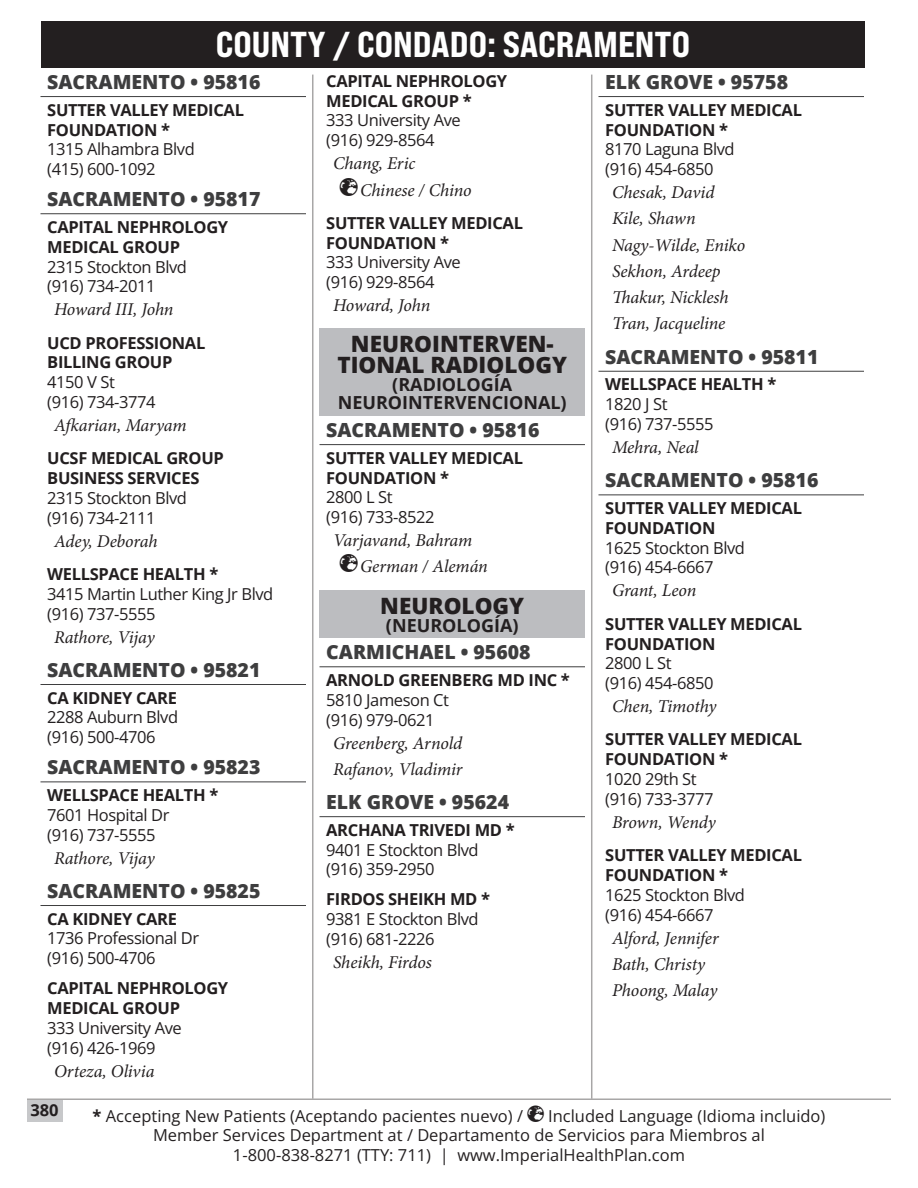
<style>
.page{position:relative;width:918px;height:1188px;background:#fff}
.page>*{position:absolute;margin:0;border:0;box-sizing:border-box;transform-origin:0 0}
.t1{font:36px "Bebas Neue Pro Exp Eb";color:#fff}
.Specialty{font:800 22.5px/21px "Open Sans";color:#231f20;text-align:center}
.City{font:800 19.5px "Open Sans";color:#3e3e3f}
.Pro{font:italic 18px "Minion Pro";letter-spacing:-.01em;color:#231f20}
.Spanish{font:700 18px/18px "Open Sans";color:#231f20;text-align:center}
.Language{font:italic 18px "Minion Pro";letter-spacing:-.005em;color:#231f20}
.Location{font:16.5px/19.8px "Open Sans";letter-spacing:-.025em;color:#231f20}
.Group{font:700 16.5px/19.8px "Open Sans";letter-spacing:-.02em;color:#231f20}
.Location-2{font:16.5px "Open Sans";color:#231f20}
.s1{font-family:"Web Hosting Hub Glyphs";font-style:normal}
.s2{font-weight:700}
</style>
<div class="page">
<div style="left:41px;top:21px;width:824px;height:46px;background:#231f20"></div>
<div style="left:27px;top:1100px;width:35px;height:21px;background:#c7c8ca"></div>
<hr style="left:27px;top:1098px;width:864px;height:2px;background:#231f20">
<hr style="left:312px;top:75px;width:2px;height:1023px;background:#231f20">
<hr style="left:591px;top:75px;width:1px;height:1023px;background:#231f20">
<hr style="left:40px;top:96px;width:266px;height:1px;background:#3e3e3f">
<hr style="left:40px;top:213px;width:266px;height:1px;background:#3e3e3f">
<hr style="left:40px;top:684px;width:266px;height:1px;background:#3e3e3f">
<hr style="left:40px;top:782px;width:266px;height:1px;background:#3e3e3f">
<hr style="left:40px;top:905px;width:266px;height:1px;background:#3e3e3f">
<div style="left:320px;top:329px;width:265px;height:52px;background:#bcbdc0"></div>
<div style="left:320px;top:371px;width:265px;height:44px;background:#bcbdc0"></div>
<hr style="left:320px;top:444px;width:265px;height:1px;background:#3e3e3f">
<div style="left:320px;top:590px;width:265px;height:32px;background:#bcbdc0"></div>
<div style="left:320px;top:611px;width:265px;height:27px;background:#bcbdc0"></div>
<hr style="left:320px;top:666px;width:265px;height:1px;background:#3e3e3f">
<hr style="left:320px;top:816px;width:265px;height:1px;background:#3e3e3f">
<hr style="left:598px;top:96px;width:266px;height:1px;background:#3e3e3f">
<hr style="left:598px;top:371px;width:266px;height:1px;background:#3e3e3f">
<hr style="left:598px;top:495px;width:266px;height:1px;background:#3e3e3f">
<h1 class="t1" style="left:216px;top:22px;width:476px">COUNTY / CONDADO: SACRAMENTO</h1>
<h4 class="City" style="left:47px;top:67px;width:215px">SACRAMENTO • 95816</h4>
<p class="Group" style="left:47px;top:99px;width:198px">SUTTER VALLEY MEDICAL<br>FOUNDATION *</p>
<p class="Location" style="left:47px;top:139px;width:149px">1315 Alhambra Blvd (415) 600-1092</p>
<h4 class="City" style="left:47px;top:184px;width:215px">SACRAMENTO • 95817</h4>
<p class="Group" style="left:47px;top:217px;width:183px">CAPITAL NEPHROLOGY<br>MEDICAL GROUP</p>
<p class="Location" style="left:47px;top:256px;width:141px">2315 Stockton Blvd (916) 734-2011</p>
<p class="Pro" style="left:54px;top:297px;width:121px">Howard III, John</p>
<p class="Group" style="left:47px;top:332px;width:160px">UCD PROFESSIONAL<br>BILLING GROUP</p>
<p class="Location" style="left:47px;top:372px;width:110px">4150 V St<br>(916) 734-3774</p>
<p class="Pro" style="left:54px;top:413px;width:134px">Afkarian, Maryam</p>
<p class="Group" style="left:47px;top:448px;width:178px">UCSF MEDICAL GROUP<br>BUSINESS SERVICES</p>
<p class="Location" style="left:47px;top:488px;width:141px">2315 Stockton Blvd (916) 734-2111</p>
<p class="Pro" style="left:54px;top:529px;width:105px">Adey, Deborah</p>
<p class="Group" style="left:47px;top:564px;width:173px">WELLSPACE HEALTH *</p>
<p class="Location" style="left:47px;top:584px;width:228px">3415 Martin Luther King Jr Blvd (916) 737-5555</p>
<p class="Pro" style="left:54px;top:625px;width:102px">Rathore, Vijay</p>
<h4 class="City" style="left:47px;top:655px;width:215px">SACRAMENTO • 95821</h4>
<p class="Group" style="left:47px;top:687px;width:131px">CA KIDNEY CARE</p>
<p class="Location" style="left:47px;top:707px;width:132px">2288 Auburn Blvd (916) 500-4706</p>
<h4 class="City" style="left:47px;top:753px;width:215px">SACRAMENTO • 95823</h4>
<p class="Group" style="left:47px;top:785px;width:173px">WELLSPACE HEALTH *</p>
<p class="Location" style="left:47px;top:805px;width:124px">7601 Hospital Dr (916) 737-5555</p>
<p class="Pro" style="left:54px;top:846px;width:102px">Rathore, Vijay</p>
<h4 class="City" style="left:47px;top:876px;width:215px">SACRAMENTO • 95825</h4>
<p class="Group" style="left:47px;top:908px;width:131px">CA KIDNEY CARE</p>
<p class="Location" style="left:47px;top:928px;width:153px">1736 Professional Dr (916) 500-4706</p>
<p class="Group" style="left:47px;top:978px;width:183px">CAPITAL NEPHROLOGY<br>MEDICAL GROUP</p>
<p class="Location" style="left:47px;top:1018px;width:136px">333 University Ave (916) 426-1969</p>
<p class="Pro" style="left:54px;top:1059px;width:102px">Orteza, Olivia</p>
<p class="Group" style="left:326px;top:71px;width:183px">CAPITAL NEPHROLOGY<br>MEDICAL GROUP *</p>
<p class="Location" style="left:326px;top:110px;width:136px">333 University Ave (916) 929-8564</p>
<p class="Pro" style="left:333px;top:151px;width:84px">Chang, Eric</p>
<p class="Language" style="left:340px;top:177px;width:134px"><span class="s1">Ì</span>Chinese / Chino</p>
<p class="Group" style="left:326px;top:213px;width:198px">SUTTER VALLEY MEDICAL<br>FOUNDATION *</p>
<p class="Location" style="left:326px;top:252px;width:136px">333 University Ave (916) 929-8564</p>
<p class="Pro" style="left:333px;top:293px;width:99px">Howard, John</p>
<h1 class="Specialty" style="left:337px;top:333px;width:231px">NEUROINTERVEN-<br>TIONAL RADIOLOGY</h1>
<p class="Spanish" style="left:338px;top:376px;width:230px">(RADIOLOGÍA<br>NEUROINTERVENCIONAL)</p>
<h4 class="City" style="left:326px;top:415px;width:215px">SACRAMENTO • 95816</h4>
<p class="Group" style="left:326px;top:447px;width:198px">SUTTER VALLEY MEDICAL<br>FOUNDATION *</p>
<p class="Location" style="left:326px;top:487px;width:110px">2800 L St<br>(916) 733-8522</p>
<p class="Pro" style="left:333px;top:528px;width:141px">Varjavand, Bahram</p>
<p class="Language" style="left:340px;top:554px;width:150px"><span class="s1">Ì</span>German / Alemán</p>
<h1 class="Specialty" style="left:380px;top:594px;width:145px">NEUROLOGY</h1>
<p class="Spanish" style="left:386px;top:616px;width:134px">(NEUROLOGÍA)</p>
<h4 class="City" style="left:326px;top:637px;width:206px">CARMICHAEL • 95608</h4>
<p class="Group" style="left:326px;top:670px;width:245px">ARNOLD GREENBERG MD INC *</p>
<p class="Location" style="left:326px;top:689px;width:124px">5810 Jameson Ct (916) 979-0621</p>
<p class="Pro" style="left:333px;top:731px;width:131px">Greenberg, Arnold</p>
<p class="Pro" style="left:333px;top:757px;width:131px">Rafanov, Vladimir</p>
<h4 class="City" style="left:326px;top:787px;width:184px">ELK GROVE • 95624</h4>
<p class="Group" style="left:326px;top:820px;width:190px">ARCHANA TRIVEDI MD *</p>
<p class="Location" style="left:326px;top:839px;width:154px">9401 E Stockton Blvd (916) 359-2950</p>
<p class="Group" style="left:326px;top:889px;width:165px">FIRDOS SHEIKH MD *</p>
<p class="Location" style="left:326px;top:909px;width:154px">9381 E Stockton Blvd (916) 681-2226</p>
<p class="Pro" style="left:333px;top:950px;width:100px">Sheikh, Firdos</p>
<h4 class="City" style="left:605px;top:67px;width:184px">ELK GROVE • 95758</h4>
<p class="Group" style="left:605px;top:99px;width:198px">SUTTER VALLEY MEDICAL<br>FOUNDATION *</p>
<p class="Location" style="left:605px;top:139px;width:131px">8170 Laguna Blvd (916) 454-6850</p>
<p class="Pro" style="left:612px;top:180px;width:104px">Chesak, David</p>
<p class="Pro" style="left:612px;top:206px;width:85px">Kile, Shawn</p>
<p class="Pro" style="left:612px;top:233px;width:135px">Nagy-Wilde, Eniko</p>
<p class="Pro" style="left:612px;top:259px;width:110px">Sekhon, Ardeep</p>
<p class="Pro" style="left:612px;top:285px;width:118px">Thakur, Nicklesh</p>
<p class="Pro" style="left:612px;top:311px;width:115px">Tran, Jacqueline</p>
<h4 class="City" style="left:605px;top:342px;width:215px">SACRAMENTO • 95811</h4>
<p class="Group" style="left:605px;top:374px;width:173px">WELLSPACE HEALTH *</p>
<p class="Location" style="left:605px;top:394px;width:110px">1820 J St<br>(916) 737-5555</p>
<p class="Pro" style="left:612px;top:435px;width:88px">Mehra, Neal</p>
<h4 class="City" style="left:605px;top:466px;width:215px">SACRAMENTO • 95816</h4>
<p class="Group" style="left:605px;top:498px;width:198px">SUTTER VALLEY MEDICAL<br>FOUNDATION</p>
<p class="Location" style="left:605px;top:537px;width:141px">1625 Stockton Blvd (916) 454-6667</p>
<p class="Pro" style="left:612px;top:578px;width:86px">Grant, Leon</p>
<p class="Group" style="left:605px;top:613px;width:198px">SUTTER VALLEY MEDICAL<br>FOUNDATION</p>
<p class="Location" style="left:605px;top:653px;width:110px">2800 L St<br>(916) 454-6850</p>
<p class="Pro" style="left:612px;top:694px;width:106px">Chen, Timothy</p>
<p class="Group" style="left:605px;top:729px;width:198px">SUTTER VALLEY MEDICAL<br>FOUNDATION *</p>
<p class="Location" style="left:605px;top:769px;width:110px">1020 29th St (916) 733-3777</p>
<p class="Pro" style="left:612px;top:810px;width:105px">Brown, Wendy</p>
<p class="Group" style="left:605px;top:845px;width:198px">SUTTER VALLEY MEDICAL<br>FOUNDATION *</p>
<p class="Location" style="left:605px;top:884px;width:141px">1625 Stockton Blvd (916) 454-6667</p>
<p class="Pro" style="left:612px;top:926px;width:108px">Alford, Jennifer</p>
<p class="Pro" style="left:612px;top:952px;width:95px">Bath, Christy</p>
<p class="Pro" style="left:612px;top:978px;width:107px">Phoong, Malay</p>
<p class="Group" style="left:30px;top:1100px;width:30px">380</p>
<p class="Location-2" style="left:93px;top:1104px;width:432px"><span class="s2">*</span> Accepting New Patients (Aceptando pacientes nuevo) /</p>
<p class="Location-2" style="left:548px;top:1104px;width:279px">Included Language (Idioma incluido)</p>
<p class="Location-2" style="left:153px;top:1124px;width:613px">Member Services Department at / Departamento de Servicios para Miembros al</p>
<p class="Location-2" style="left:233px;top:1143px;width:454px">1-800-838-8271 (TTY: 711) | www.ImperialHealthPlan.com</p>
</div>
